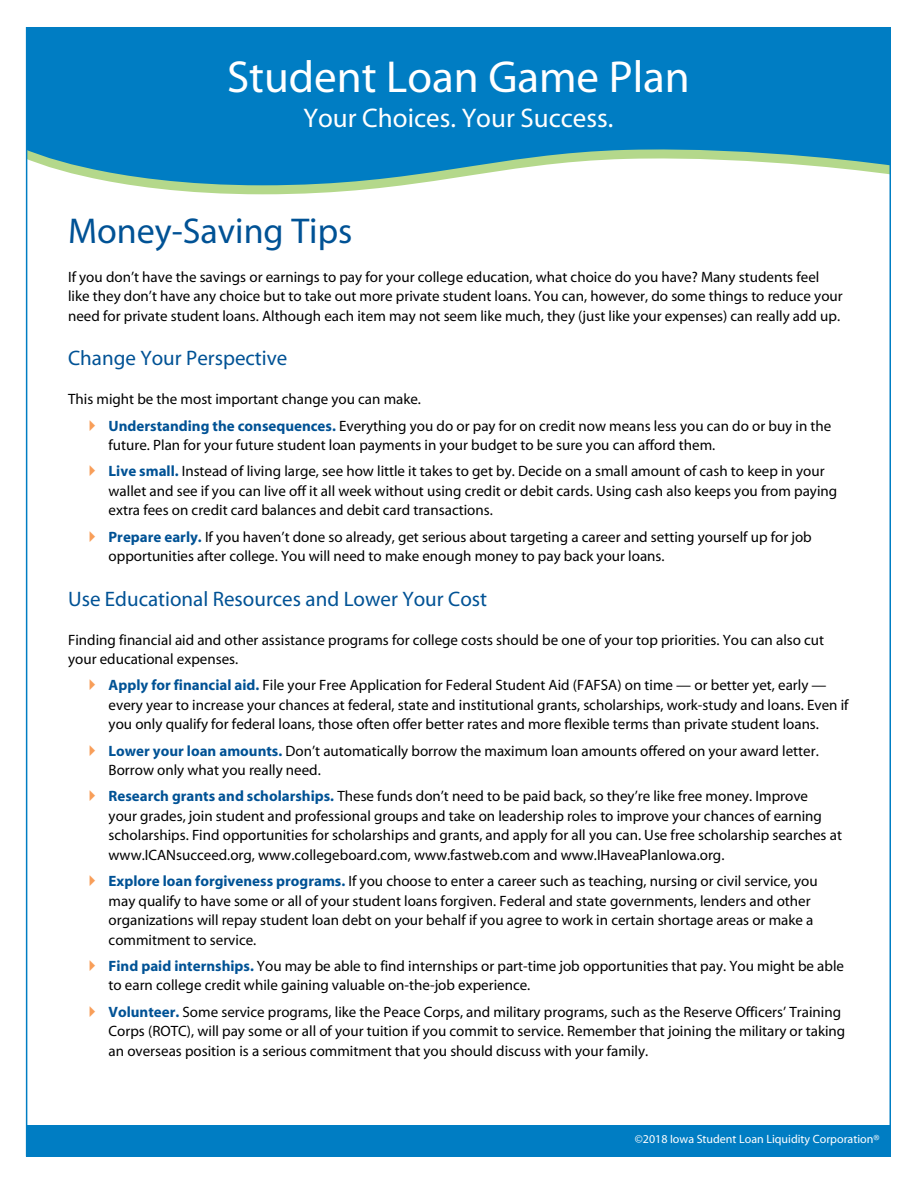
<style>
.page{position:relative;width:918px;height:1188px;background:#fff}
.page>*{position:absolute;margin:0;border:0;box-sizing:border-box;transform-origin:0 0}
.t1{font:45px "Myriad";color:#fff}
.t2{font:36px "Myriad";color:#005295}
.t3{font:27px "Myriad";color:#fff}
.t4{font:21px "Myriad";color:#005295}
.t5{font:15px/19.5px "Myriad";color:#000}
.t6{font:12px "Myriad";color:#fff}
.s1{font-weight:700;color:#005295}
</style>
<div class="page">
<svg style="left:131px;top:185px;width:273px;height:9px;fill:#b4d88b"></svg>
<div style="left:27px;top:1125px;width:864px;height:31px;background:#007dc3"></div>
<svg style="left:29px;top:30px;width:859px;height:155px;background:#1b8bc4"></svg>
<h1 class="t1" style="left:227px;top:55px;width:464px">Student Loan Game Plan</h1>
<h3 class="t3" style="left:303px;top:104px;width:312px">Your Choices. Your Success.</h3>
<h2 class="t2" style="left:68px;top:213px;width:286px">Money-Saving Tips</h2>
<p class="t5" style="left:68px;top:267px;width:776px">If you don’t have the savings or earnings to pay for your college education, what choice do you have? Many students feel like they don’t have any choice but to take out more private student loans. You can, however, do some things to reduce your need for private student loans. Although each item may not seem like much, they (just like your expenses) can really add up.</p>
<h3 class="t4" style="left:68px;top:348px;width:221px">Change Your Perspective</h3>
<p class="t5" style="left:109px;top:387px;width:724px;line-height:26.2px;text-indent:-41px">This might be the most important change you can make.<br><span class="s1">Understanding the consequences.</span> Everything you do or pay for on credit now means less you can do or buy in the</p>
<p class="t5" style="left:109px;top:433px;width:717px;line-height:26.2px">future. Plan for your future student loan payments in your budget to be sure you can afford them.<br><span class="s1">Live small.</span> Instead of living large, see how little it takes to get by. Decide on a small amount of cash to keep in your</p>
<p class="t5" style="left:109px;top:482px;width:730px">wallet and see if you can live off it all week without using credit or debit cards. Using cash also keeps you from paying extra fees on credit card balances and debit card transactions.</p>
<p class="t5" style="left:109px;top:527px;width:705px"><span class="s1">Prepare early.</span> If you haven’t done so already, get serious about targeting a career and setting yourself up for job opportunities after college. You will need to make enough money to pay back your loans.</p>
<h3 class="t4" style="left:68px;top:588px;width:421px">Use Educational Resources and Lower Your Cost</h3>
<p class="t5" style="left:68px;top:631px;width:758px">Finding financial aid and other assistance programs for college costs should be one of your top priorities. You can also cut your educational expenses.</p>
<p class="t5" style="left:109px;top:676px;width:742px"><span class="s1">Apply for financial aid.</span> File your Free Application for Federal Student Aid (FAFSA) on time — or better yet, early — every year to increase your chances at federal, state and institutional grants, scholarships, work-study and loans. Even if you only qualify for federal loans, those often offer better rates and more flexible terms than private student loans.</p>
<p class="t5" style="left:109px;top:742px;width:712px"><span class="s1">Lower your loan amounts.</span> Don’t automatically borrow the maximum loan amounts offered on your award letter.<br>Borrow only what you really need.</p>
<p class="t5" style="left:109px;top:787px;width:735px"><span class="s1">Research grants and scholarships.</span> These funds don’t need to be paid back, so they’re like free money. Improve<br>your grades, join student and professional groups and take on leadership roles to improve your chances of earning scholarships. Find opportunities for scholarships and grants, and apply for all you can. Use free scholarship searches at www.ICANsucceed.org, www.collegeboard.com, www.fastweb.com and www.IHaveaPlanIowa.org.</p>
<p class="t5" style="left:109px;top:872px;width:711px"><span class="s1">Explore loan forgiveness programs.</span> If you choose to enter a career such as teaching, nursing or civil service, you may qualify to have some or all of your student loans forgiven. Federal and state governments, lenders and other organizations will repay student loan debt on your behalf if you agree to work in certain shortage areas or make a commitment to service.</p>
<p class="t5" style="left:109px;top:957px;width:737px"><span class="s1">Find paid internships.</span> You may be able to find internships or part-time job opportunities that pay. You might be able to earn college credit while gaining valuable on-the-job experience.</p>
<p class="t5" style="left:109px;top:1003px;width:738px"><span class="s1">Volunteer.</span> Some service programs, like the Peace Corps, and military programs, such as the Reserve Officers’ Training<br>Corps (ROTC), will pay some or all of your tuition if you commit to service. Remember that joining the military or taking an overseas position is a serious commitment that you should discuss with your family.</p>
<p class="t6" style="left:635px;top:1133px;width:246px">©2018 Iowa Student Loan Liquidity Corporation®</p>
</div>
